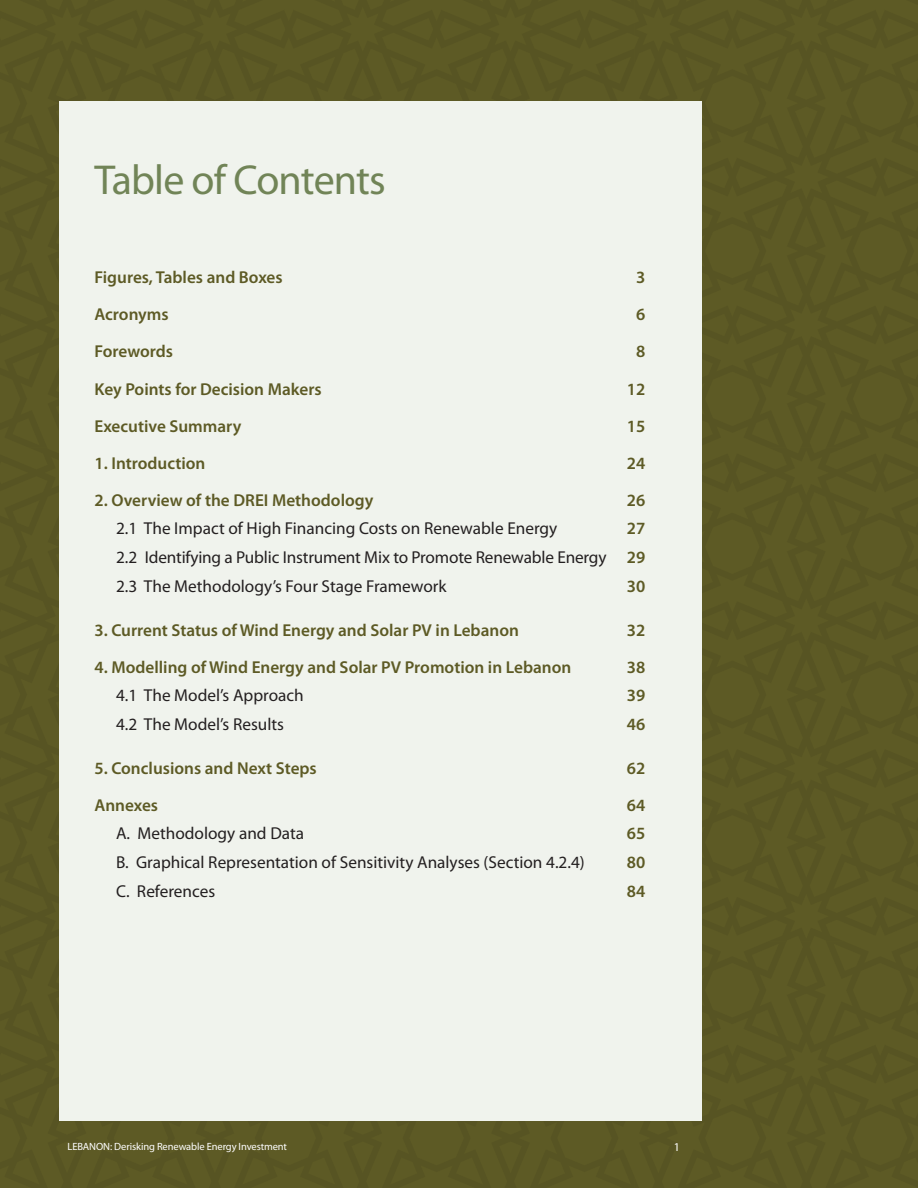
<style>
.page{position:relative;width:918px;height:1188px;background:#fff}
.page>*{position:absolute;margin:0;border:0;box-sizing:border-box;transform-origin:0 0}
.t1{font:42px "Myriad Pro";letter-spacing:-.02em;color:#718457}
.t2{font:600 17.25px "Myriad Pro";color:#5d5a25}
.t3{font:17.25px/29.1px "Myriad Pro";color:#231f20;text-align:justify}
.t4{font:12px "Myriad Pro";color:#fff}
.t5{font:10.5px "Myriad Pro";letter-spacing:-.01em;color:#fff}
.s1{font-weight:600;color:#5d5a25}
</style>
<div class="page">
<div style="left:635px;top:941px;width:283px;height:247px;background:#5d5a25"></div>
<div style="left:0;top:448px;width:59px;height:493px;background:#5d5a25"></div>
<div style="left:635px;top:0;width:283px;height:448px;background:#5d5a25"></div>
<div style="left:0;top:941px;width:635px;height:247px;background:#5d5a25"></div>
<div style="left:702px;top:448px;width:216px;height:493px;background:#5d5a25"></div>
<div style="left:0;top:0;width:635px;height:448px;background:#5d5a25"></div>
<div style="left:59px;top:101px;width:643px;height:1019px;background:#f0f3ed"></div>
<h1 class="t1" style="left:94px;top:154px;width:293px">Table of Contents</h1>
<p class="t2" style="left:94px;top:266px;width:190px">Figures, Tables and Boxes</p>
<p class="t2" style="left:636px;top:266px;width:11px">3</p>
<p class="t2" style="left:94px;top:303px;width:76px">Acronyms</p>
<p class="t2" style="left:636px;top:303px;width:11px">6</p>
<p class="t2" style="left:94px;top:341px;width:80px">Forewords</p>
<p class="t2" style="left:636px;top:341px;width:11px">8</p>
<p class="t2" style="left:94px;top:378px;width:229px">Key Points for Decision Makers</p>
<p class="t2" style="left:627px;top:378px;width:20px">12</p>
<p class="t2" style="left:94px;top:415px;width:148px">Executive Summary</p>
<p class="t2" style="left:627px;top:415px;width:20px">15</p>
<p class="t2" style="left:94px;top:452px;width:113px">1. Introduction</p>
<p class="t2" style="left:627px;top:452px;width:20px">24</p>
<p class="t2" style="left:94px;top:489px;width:280px">2. Overview of the DREI Methodology</p>
<p class="t2" style="left:627px;top:489px;width:20px">26</p>
<p class="t3" style="left:116px;top:513px;width:443px">2.1 The Impact of High Financing Costs on Renewable Energy</p>
<p class="t3" style="left:116px;top:513px;width:531px;text-indent:511px"><span class="s1">27<br></span>2.2 Identifying a Public Instrument Mix to Promote Renewable Energy <span class="s1">29<br></span>2.3 The Methodology’s Four Stage Framework</p>
<p class="t2" style="left:627px;top:575px;width:20px">30</p>
<p class="t2" style="left:95px;top:619px;width:426px">3. Current Status of Wind Energy and Solar PV in Lebanon</p>
<p class="t2" style="left:627px;top:619px;width:20px">32</p>
<p class="t2" style="left:95px;top:656px;width:478px">4. Modelling of Wind Energy and Solar PV Promotion in Lebanon</p>
<p class="t2" style="left:627px;top:656px;width:20px">38</p>
<p class="t3" style="left:116px;top:680px;width:189px">4.1 The Model’s Approach</p>
<p class="t2" style="left:627px;top:684px;width:20px">39</p>
<p class="t3" style="left:116px;top:709px;width:169px">4.2 The Model’s Results</p>
<p class="t2" style="left:627px;top:713px;width:20px">46</p>
<p class="t2" style="left:95px;top:757px;width:224px">5. Conclusions and Next Steps</p>
<p class="t2" style="left:627px;top:757px;width:20px">62</p>
<p class="t2" style="left:95px;top:794px;width:65px">Annexes</p>
<p class="t2" style="left:627px;top:794px;width:20px">64</p>
<p class="t3" style="left:116px;top:818px;width:190px">A. Methodology and Data</p>
<p class="t2" style="left:627px;top:822px;width:20px">65</p>
<p class="t3" style="left:116px;top:847px;width:470px">B. Graphical Representation of Sensitivity Analyses (Section 4.2.4)</p>
<p class="t2" style="left:627px;top:851px;width:20px">80</p>
<p class="t3" style="left:116px;top:877px;width:101px">C. References</p>
<p class="t2" style="left:627px;top:880px;width:20px">84</p>
<p class="t5" style="left:68px;top:1140px;width:221px">LEBANON: Derisking Renewable Energy Investment</p>
<p class="t4" style="left:674px;top:1140px;width:8px">1</p>
</div>
